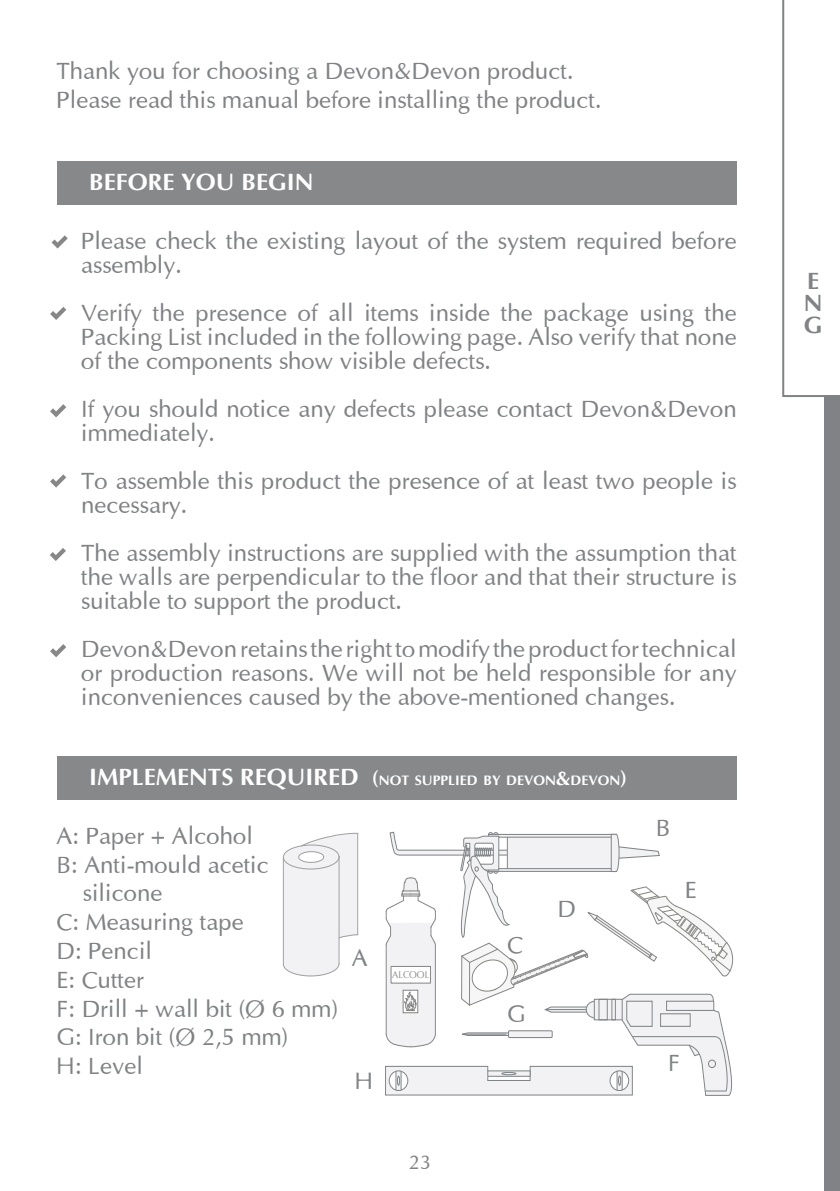
<style>
.page{position:relative;width:840px;height:1191px;background:#fff}
.page>*{position:absolute;margin:0;border:0;box-sizing:border-box;transform-origin:0 0}
.t1{font:24px/24px "Optima";color:#808285}
.t2{font:700 24px "Optima";color:#fff}
.t3{font:700 24px/22px "Optima";color:#808285}
.t4{font:20px "Optima";color:#808285}
.t5{font:700 14px "Optima";color:#fff}
.t6{font:9.8px "Optima";color:#868683;scale:.95 1}
.s1{font-size:24px}
.s2{font-size:20px}
</style>
<div class="page">
<div style="left:823px;top:395px;width:16px;height:796px;background:#808285"></div>
<svg style="left:782px;top:0;width:42px;height:398px"></svg>
<div style="left:57px;top:161px;width:679px;height:44px;background:#87888a"></div>
<div style="left:57px;top:756px;width:679px;height:44px;background:#87888a"></div>
<svg style="left:51px;top:235px;width:17px;height:13px"></svg>
<svg style="left:50px;top:307px;width:16px;height:13px"></svg>
<svg style="left:50px;top:404px;width:16px;height:13px"></svg>
<svg style="left:50px;top:474px;width:16px;height:13px"></svg>
<svg style="left:50px;top:548px;width:16px;height:13px"></svg>
<svg style="left:50px;top:644px;width:16px;height:13px"></svg>
<svg style="left:282px;top:832px;width:76px;height:145px"></svg>
<svg style="left:385px;top:831px;width:349px;height:265px"></svg>
<p class="t1" style="left:56px;top:59px;width:518px">Thank you for choosing a Devon&amp;Devon product.</p>
<p class="t1" style="left:56px;top:87px;width:546px">Please read this manual before installing the product.</p>
<p class="t2" style="left:89px;top:169px;width:225px">BEFORE YOU BEGIN</p>
<p class="t1" style="left:81px;top:228px;width:656px">Please check the existing layout of the system required before assembly.</p>
<p class="t1" style="left:81px;top:300px;width:656px;text-align:justify">Verify the presence of all items inside the package using the Packing List included in the following page. Also verify that none of the components show visible defects.</p>
<p class="t1" style="left:81px;top:396px;width:656px">If you should notice any defects please contact Devon&amp;Devon immediately.</p>
<p class="t1" style="left:81px;top:468px;width:656px">To assemble this product the presence of at least two people is necessary.</p>
<p class="t1" style="left:81px;top:540px;width:656px;text-align:justify">The assembly instructions are supplied with the assumption that the walls are perpendicular to the floor and that their structure is suitable to support the product.</p>
<p class="t1" style="left:81px;top:636px;width:656px;text-align:justify">Devon&amp;Devon retains the right to modify the product for technical or production reasons. We will not be held responsible for any inconveniences caused by the above-mentioned changes.</p>
<p class="t5" style="left:89px;top:773px;width:539px"><span class="s1">IMPLEMENTS REQUIRED</span> <span class="s2">(</span>NOT SUPPLIED BY DEVON<span class="s2">&amp;</span>DEVON<span class="s2">)</span></p>
<p class="t1" style="left:57px;top:823px;width:198px">A: Paper + Alcohol</p>
<p class="t1" style="left:57px;top:852px;width:213px">B: Anti-mould acetic</p>
<p class="t1" style="left:83px;top:881px;width:81px">silicone</p>
<p class="t1" style="left:57px;top:910px;width:188px">C: Measuring tape</p>
<p class="t1" style="left:57px;top:939px;width:97px">D: Pencil</p>
<p class="t1" style="left:57px;top:967px;width:89px">E: Cutter</p>
<p class="t1" style="left:57px;top:996px;width:283px">F: Drill + wall bit (Ø 6 mm)</p>
<p class="t1" style="left:57px;top:1025px;width:233px">G: Iron bit (Ø 2,5 mm)</p>
<p class="t1" style="left:57px;top:1054px;width:88px">H: Level</p>
<p class="t1" style="left:557px;top:896px;width:20px">D</p>
<p class="t1" style="left:506px;top:932px;width:17px">C</p>
<p class="t1" style="left:351px;top:946px;width:17px">A</p>
<p class="t6" style="left:392px;top:969px;width:41px">ALCOOL</p>
<p class="t1" style="left:507px;top:1001px;width:20px">G</p>
<p class="t1" style="left:355px;top:1068px;width:20px">H</p>
<p class="t4" style="left:408px;top:1149px;width:24px">23</p>
<p class="t1" style="left:655px;top:815px;width:16px">B</p>
<p class="t1" style="left:684px;top:878px;width:13px">E</p>
<p class="t1" style="left:668px;top:1051px;width:13px">F</p>
<p class="t3" style="left:803px;top:270px;width:20px">E<br>N<br>G</p>
</div>
